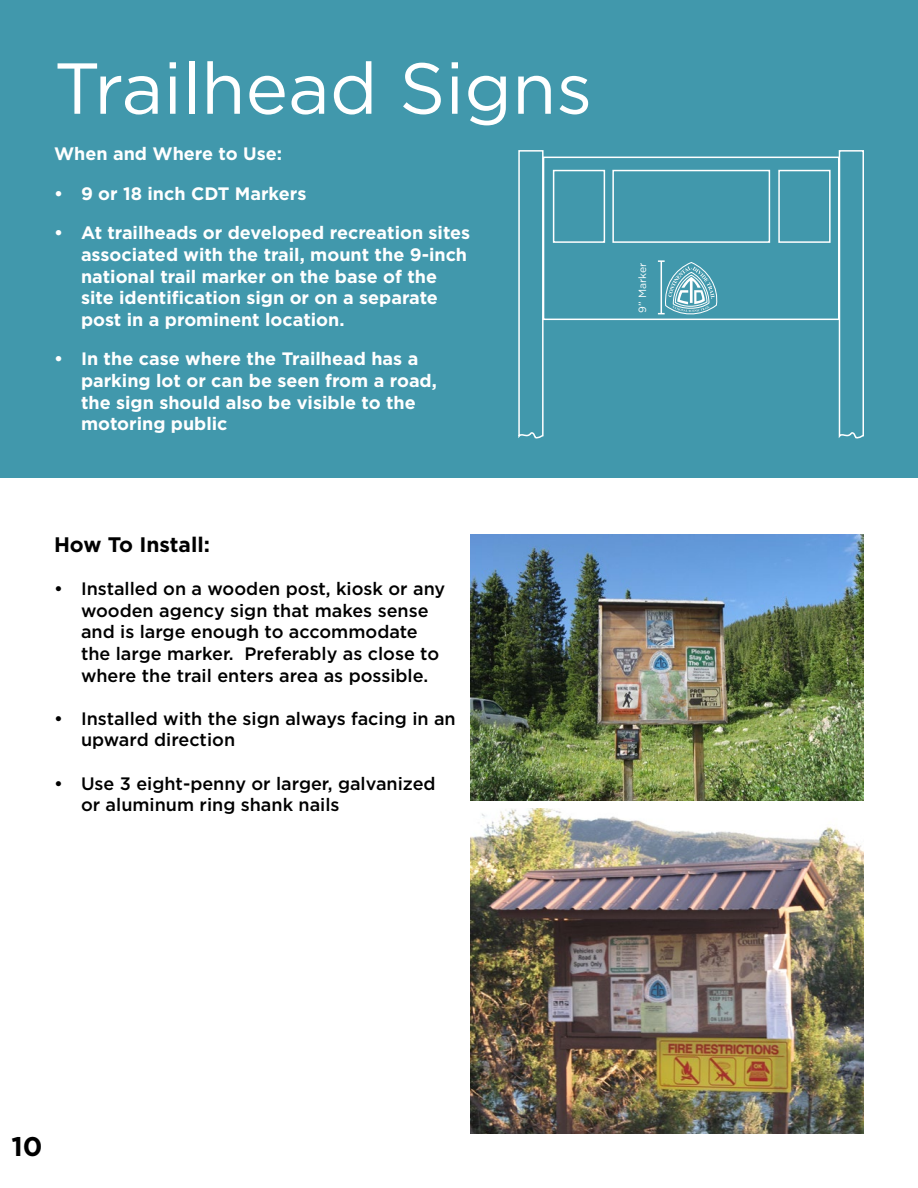
<style>
.page{position:relative;width:918px;height:1188px;background:#fff}
.page>*{position:absolute;margin:0;border:0;box-sizing:border-box;transform-origin:0 0}
.t1{font:72px "Gotham";color:#fff}
.t2{font:700 27px "Gotham";color:#000}
.t3{font:700 21px "Gotham";color:#000}
.t4{font:700 18px/21.6px "Gotham";color:#fff}
.t5{font:500 18px/21.6px "Gotham";color:#000}
.t6{font:10.5px "Gotham";color:#fff}
</style>
<div class="page">
<div style="left:0;top:0;width:918px;height:477px;background:#4198ac"></div>
<img style="left:470px;top:809px;width:394px;height:325px">
<img style="left:470px;top:535px;width:394px;height:265px">
<div style="left:553px;top:170px;width:52px;height:73px;border:2px solid #fff"></div>
<div style="left:612px;top:170px;width:158px;height:73px;border:2px solid #fff"></div>
<div style="left:778px;top:170px;width:53px;height:73px;border:2px solid #fff"></div>
<svg style="left:518px;top:150px;width:27px;height:289px"></svg>
<svg style="left:838px;top:150px;width:26px;height:289px"></svg>
<div style="left:543px;top:157px;width:296px;height:163px;border:2px solid #fff"></div>
<svg style="left:658px;top:260px;width:60px;height:55px"></svg>
<h1 class="t1" style="left:54px;top:48px;width:540px">Trailhead Signs</h1>
<p class="t4" style="left:54px;top:143px;width:230px">When and Where to Use:</p>
<p class="t4" style="left:54px;top:182px;width:254px">• 9 or 18 inch CDT Markers</p>
<p class="t4" style="left:81px;top:222px;width:391px;text-indent:-27px">• At trailheads or developed recreation sites associated with the trail, mount the 9-inch national trail marker on the base of the site identification sign or on a separate post in a prominent location.</p>
<p class="t4" style="left:81px;top:348px;width:357px;text-indent:-27px">• In the case where the Trailhead has a parking lot or can be seen from a road, the sign should also be visible to the motoring public</p>
<p class="t3" style="left:54px;top:532px;width:157px">How To Install:</p>
<p class="t5" style="left:81px;top:578px;width:366px;text-indent:-27px">• Installed on a wooden post, kiosk or any wooden agency sign that makes sense and is large enough to accommodate the large marker. Preferably as close to where the trail enters area as possible.</p>
<p class="t5" style="left:81px;top:707px;width:376px;text-indent:-27px">• Installed with the sign always facing in an upward direction</p>
<p class="t5" style="left:81px;top:772px;width:356px;text-indent:-27px">• Use 3 eight-penny or larger, galvanized or aluminum ring shank nails</p>
<p class="t6" style="left:637px;top:313px;width:52px;rotate:-90deg">9” Marker</p>
<h2 class="t2" style="left:11px;top:1131px;width:33px">10</h2>
</div>
